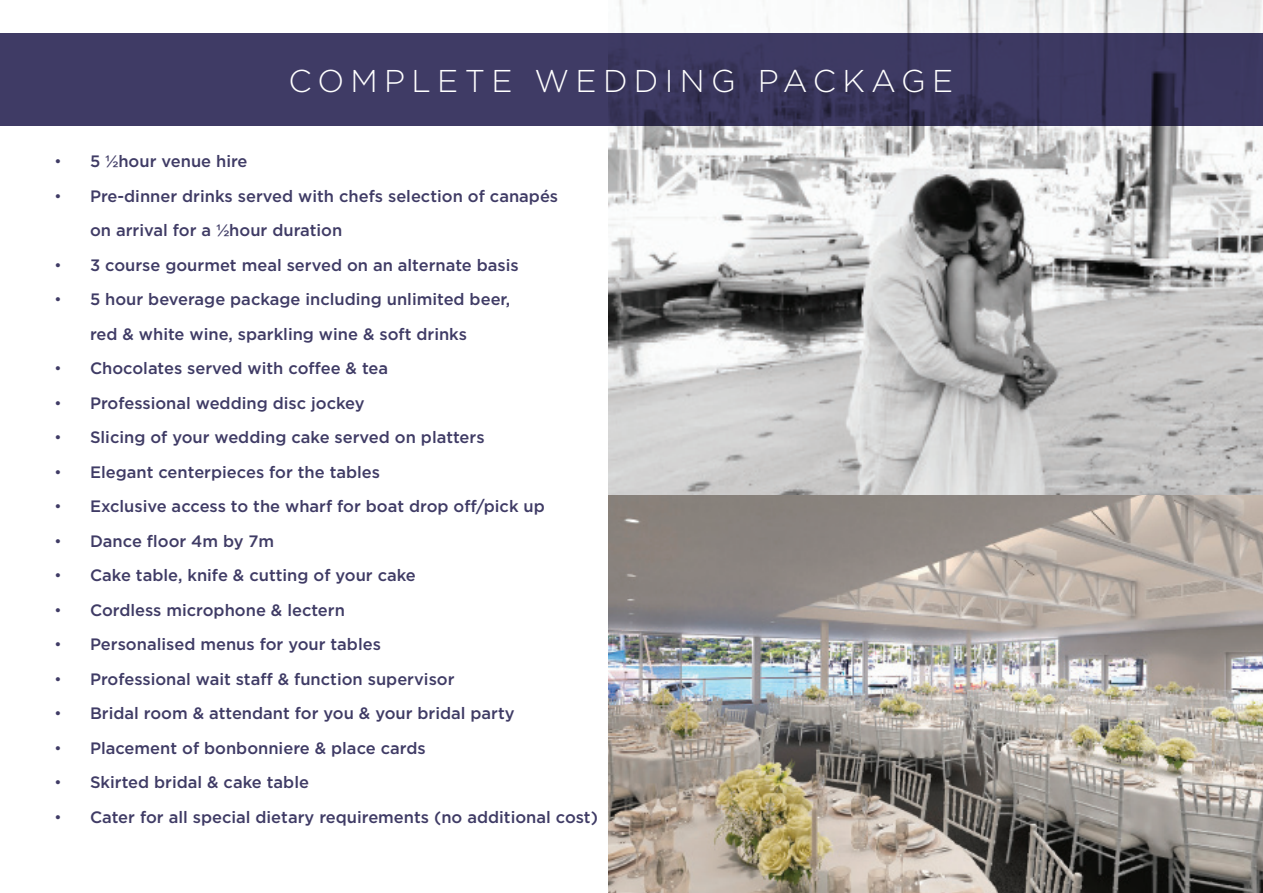
<style>
.page{position:relative;width:1263px;height:893px;background:#fff}
.page>*{position:absolute;margin:0;border:0;box-sizing:border-box;transform-origin:0 0}
.t1{font:300 31.5px "Gotham";letter-spacing:.2em;color:#fff}
.t2{font:500 16.5px "Gotham";color:#3f3b65}
.t3{font:300 16.5px "Gotham";color:#3f3b65}
</style>
<div class="page">
<img style="left:608px;top:0;width:655px;height:893px">
<div style="left:0;top:34px;width:1263px;height:92px;background:#3f3b65"></div>
<p class="t3" style="left:54px;top:151px;width:9px">•</p>
<p class="t3" style="left:54px;top:185px;width:9px">•</p>
<p class="t3" style="left:54px;top:254px;width:9px">•</p>
<p class="t3" style="left:54px;top:289px;width:9px">•</p>
<p class="t3" style="left:54px;top:358px;width:9px">•</p>
<p class="t3" style="left:54px;top:392px;width:9px">•</p>
<p class="t3" style="left:54px;top:427px;width:9px">•</p>
<p class="t3" style="left:54px;top:461px;width:9px">•</p>
<p class="t3" style="left:54px;top:496px;width:9px">•</p>
<p class="t3" style="left:54px;top:530px;width:9px">•</p>
<p class="t3" style="left:54px;top:565px;width:9px">•</p>
<p class="t3" style="left:54px;top:599px;width:9px">•</p>
<p class="t3" style="left:54px;top:634px;width:9px">•</p>
<p class="t3" style="left:54px;top:668px;width:9px">•</p>
<p class="t3" style="left:54px;top:703px;width:9px">•</p>
<p class="t3" style="left:54px;top:737px;width:9px">•</p>
<p class="t3" style="left:54px;top:772px;width:9px">•</p>
<p class="t3" style="left:54px;top:806px;width:9px">•</p>
<p class="t1" style="left:288px;top:61px;width:666px">COMPLETE WEDDING PACKAGE</p>
<p class="t2" style="left:90px;top:150px;width:159px">5 ½ hour venue hire</p>
<p class="t2" style="left:90px;top:185px;width:470px">Pre-dinner drinks served with chefs selection of canapés</p>
<p class="t2" style="left:90px;top:219px;width:254px">on arrival for a ½ hour duration</p>
<p class="t2" style="left:90px;top:254px;width:430px">3 course gourmet meal served on an alternate basis</p>
<p class="t2" style="left:90px;top:288px;width:422px">5 hour beverage package including unlimited beer,</p>
<p class="t2" style="left:90px;top:323px;width:379px">red &amp; white wine, sparkling wine &amp; soft drinks</p>
<p class="t2" style="left:90px;top:357px;width:300px">Chocolates served with coffee &amp; tea</p>
<p class="t2" style="left:90px;top:392px;width:276px">Professional wedding disc jockey</p>
<p class="t2" style="left:90px;top:426px;width:396px">Slicing of your wedding cake served on platters</p>
<p class="t2" style="left:90px;top:461px;width:292px">Elegant centerpieces for the tables</p>
<p class="t2" style="left:90px;top:495px;width:456px">Exclusive access to the wharf for boat drop off/pick up</p>
<p class="t2" style="left:90px;top:530px;width:186px">Dance floor 4m by 7m</p>
<p class="t2" style="left:90px;top:564px;width:327px">Cake table, knife &amp; cutting of your cake</p>
<p class="t2" style="left:90px;top:599px;width:256px">Cordless microphone &amp; lectern</p>
<p class="t2" style="left:90px;top:633px;width:292px">Personalised menus for your tables</p>
<p class="t2" style="left:90px;top:668px;width:366px">Professional wait staff &amp; function supervisor</p>
<p class="t2" style="left:90px;top:702px;width:426px">Bridal room &amp; attendant for you &amp; your bridal party</p>
<p class="t2" style="left:90px;top:737px;width:337px">Placement of bonbonniere &amp; place cards</p>
<p class="t2" style="left:90px;top:771px;width:221px">Skirted bridal &amp; cake table</p>
<p class="t2" style="left:90px;top:806px;width:509px">Cater for all special dietary requirements (no additional cost)</p>
</div>
